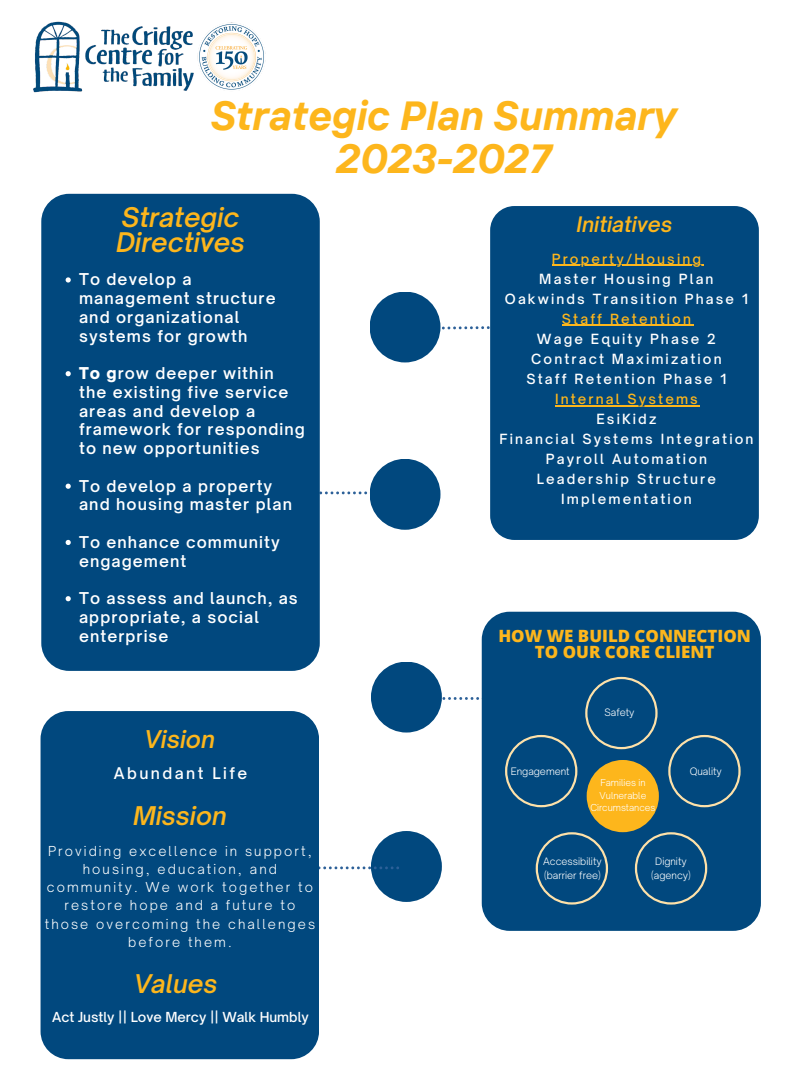
<style>
.page{position:relative;width:810px;height:1080px;background:#fff}
.page>*{position:absolute;margin:0;border:0;box-sizing:border-box;transform-origin:0 0}
.t1{font:italic 700 40.62px/42.6px "TT Interphases";color:#fdb61c;text-align:center}
.t2{font:italic 600 25.94px "Open Sauce One";color:#fdb61c}
.t3{font:italic 600 24.69px "Open Sauce One";color:#fdb61c}
.t4{font:italic 600 23.44px "Open Sauce One";color:#fdb61c}
.t5{font:italic 600 20.44px "Open Sauce One";color:#fdb61c}
.t6{font:800 16.88px/16px "Open Sans";color:#fdb61c;text-align:center}
.t7{font:600 15.62px/18.8px "Open Sauce One";letter-spacing:.07em;color:#fff}
.t8{font:500 15.44px "Open Sauce One";letter-spacing:.155em;color:#fff}
.t9{font:500 13.44px/20px "Open Sauce One";letter-spacing:.155em;color:#fff;text-align:center}
.t10{font:500 13.44px "Open Sauce One";letter-spacing:.155em;color:#fdb61c}
.t11{font:500 13.25px "Open Sauce One";color:#fff}
.t12{font:300 13.19px/18.2px "Open Sauce One";letter-spacing:.155em;color:#fff;text-align:center}
.t13{font:300 9.81px "Open Sauce One";color:#fff}
.t14{font:300 9.19px/12.7px "Open Sauce One";color:#fff;text-align:center}
.s1{font-weight:900}
</style>
<div class="page">
<svg style="left:442px;top:326px;width:48px;height:4px"></svg>
<svg style="left:320px;top:492px;width:47px;height:2px"></svg>
<svg style="left:442px;top:697px;width:40px;height:3px"></svg>
<div style="left:370px;top:292px;width:71px;height:70px;background:#01487e;border-radius:50%"></div>
<div style="left:370px;top:459px;width:71px;height:71px;background:#01487e;border-radius:50%"></div>
<div style="left:371px;top:662px;width:71px;height:71px;background:#01487e;border-radius:50%"></div>
<img style="left:33px;top:21px;width:161px;height:72px">
<img style="left:197px;top:24px;width:69px;height:66px">
<div style="left:371px;top:831px;width:71px;height:71px;background:#01487e;border-radius:50%"></div>
<svg style="left:319px;top:866px;width:80px;height:3px"></svg>
<div style="left:41px;top:194px;width:279px;height:477px;background:#01487e;border-radius:28px"></div>
<svg style="left:66px;top:277px;width:5px;height:6px"></svg>
<svg style="left:66px;top:371px;width:5px;height:5px"></svg>
<svg style="left:66px;top:484px;width:5px;height:5px"></svg>
<svg style="left:66px;top:540px;width:5px;height:5px"></svg>
<svg style="left:66px;top:596px;width:5px;height:5px"></svg>
<div style="left:482px;top:612px;width:279px;height:319px;background:#01487e;border-radius:28px"></div>
<div style="left:587px;top:760px;width:72px;height:72px;background:#fdb61c;border-radius:50%"></div>
<svg style="left:585px;top:677px;width:73px;height:72px"></svg>
<svg style="left:668px;top:735px;width:73px;height:72px"></svg>
<svg style="left:505px;top:735px;width:72px;height:72px"></svg>
<svg style="left:635px;top:832px;width:72px;height:73px"></svg>
<svg style="left:536px;top:832px;width:72px;height:73px"></svg>
<div style="left:41px;top:711px;width:278px;height:348px;background:#01487e;border-radius:28px"></div>
<div style="left:490px;top:206px;width:269px;height:334px;background:#01487e;border-radius:24px"></div>
<hr style="left:552px;top:265px;width:151px;height:1px;background:#fdb61c">
<hr style="left:562px;top:325px;width:131px;height:1px;background:#fdb61c">
<hr style="left:555px;top:405px;width:145px;height:1px;background:#fdb61c">
<p class="t1" style="left:209px;top:94px;width:468px">Strategic Plan Summary<br>2023-2027</p>
<p class="t2" style="left:122px;top:202px;width:119px">Strategic</p>
<p class="t2" style="left:116px;top:226px;width:131px">Directives</p>
<p class="t7" style="left:79px;top:270px;width:198px">To develop a management structure and organizational systems for growth</p>
<p class="t7" style="left:79px;top:364px;width:227px"><span class="s1">To g</span>row deeper within the existing five service areas and develop a framework for responding to new opportunities</p>
<p class="t7" style="left:79px;top:476px;width:214px">To develop a property and housing master plan</p>
<p class="t7" style="left:79px;top:533px;width:202px">To enhance community engagement</p>
<p class="t7" style="left:79px;top:589px;width:220px">To assess and launch, as appropriate, a social enterprise</p>
<p class="t5" style="left:577px;top:212px;width:97px">Initiatives</p>
<p class="t10" style="left:552px;top:251px;width:151px">Property/Housing</p>
<p class="t9" style="left:539px;top:269px;width:176px">Master Housing Plan</p>
<p class="t9" style="left:505px;top:289px;width:245px">Oakwinds Transition Phase 1</p>
<p class="t10" style="left:562px;top:311px;width:131px">Staff Retention</p>
<p class="t9" style="left:537px;top:329px;width:180px">Wage Equity Phase 2</p>
<p class="t9" style="left:531px;top:349px;width:192px">Contract Maximization</p>
<p class="t9" style="left:526px;top:369px;width:202px">Staff Retention Phase 1</p>
<p class="t10" style="left:555px;top:391px;width:144px">Internal Systems</p>
<p class="t9" style="left:597px;top:409px;width:61px">EsiKidz</p>
<p class="t9" style="left:499px;top:429px;width:255px">Financial Systems Integration</p>
<p class="t9" style="left:546px;top:449px;width:163px">Payroll Automation</p>
<p class="t9" style="left:537px;top:469px;width:181px">Leadership Structure<br>Implementation</p>
<p class="t6" style="left:498px;top:628px;width:254px">HOW WE BUILD CONNECTION<br>TO OUR CORE CLIENT</p>
<p class="t4" style="left:145px;top:725px;width:72px">Vision</p>
<p class="t8" style="left:114px;top:764px;width:135px">Abundant Life</p>
<p class="t3" style="left:133px;top:801px;width:95px">Mission</p>
<p class="t12" style="left:45px;top:841px;width:272px">Providing excellence in support, housing, education, and community. We work together to restore hope and a future to those overcoming the challenges before them.</p>
<p class="t3" style="left:134px;top:969px;width:85px">Values</p>
<p class="t11" style="left:52px;top:1009px;width:258px">Act Justly || Love Mercy || Walk Humbly</p>
<p class="t13" style="left:511px;top:765px;width:60px">Engagement</p>
<p class="t13" style="left:605px;top:707px;width:32px">Safety</p>
<p class="t14" style="left:590px;top:776px;width:67px">Families in<br>Vulnerable<br>Circumstances</p>
<p class="t13" style="left:690px;top:765px;width:34px">Quality</p>
<p class="t13" style="left:543px;top:855px;width:60px">Accessibility</p>
<p class="t13" style="left:544px;top:869px;width:58px">(barrier free)</p>
<p class="t13" style="left:655px;top:855px;width:33px">Dignity</p>
<p class="t13" style="left:651px;top:869px;width:41px">(agency)</p>
</div>
